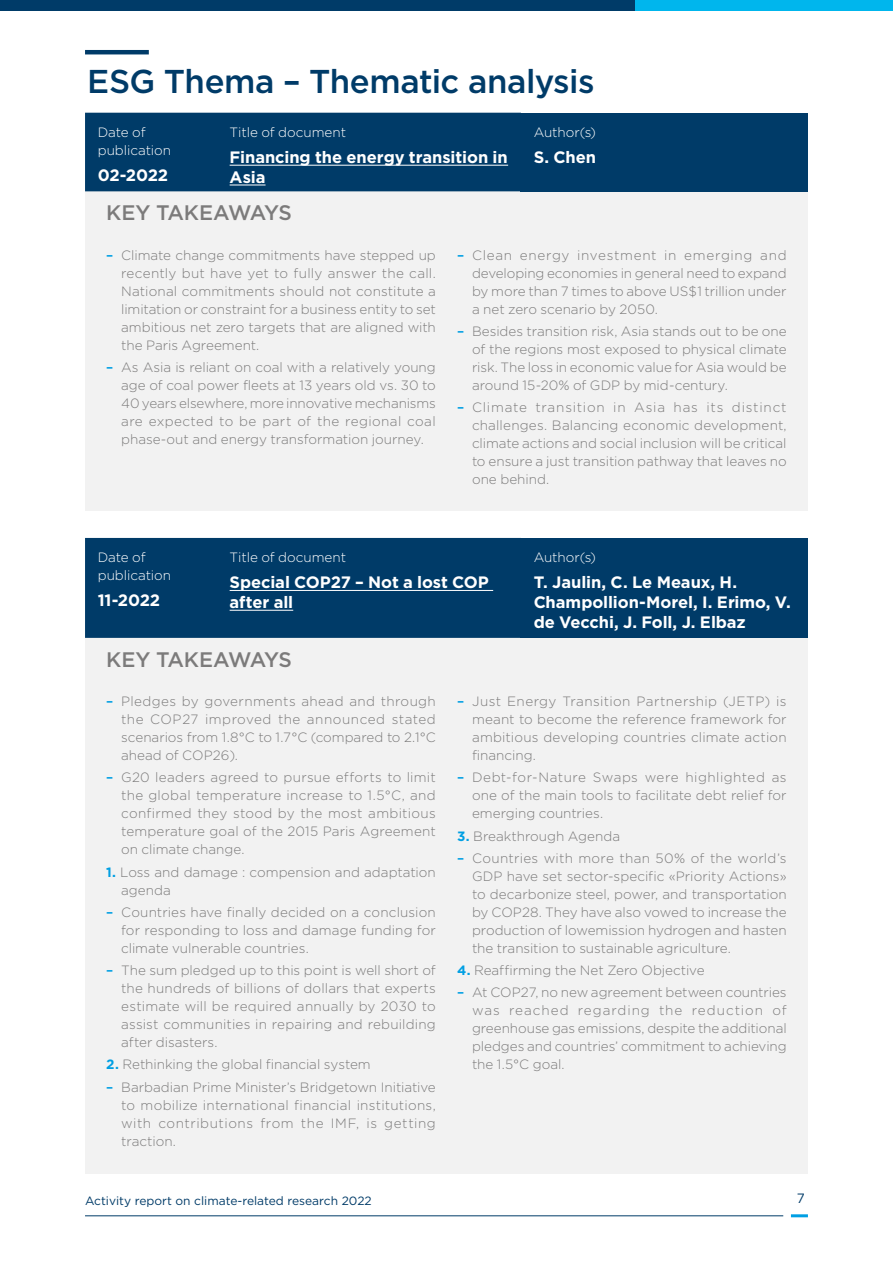
<style>
.page{position:relative;width:893px;height:1263px;background:#fff}
.page>*{position:absolute;margin:0;border:0;box-sizing:border-box;transform-origin:0 0}
.t1{font:500 33px "Gotham HTF";letter-spacing:-.015em;color:#003b68}
.t2{font:500 21px "Gotham HTF";letter-spacing:-.025em;color:#7c7b7b}
.t3{font:700 16.5px/19.8px "Gotham HTF";letter-spacing:-.005em;color:#fff}
.t4{font:300 13.5px/18px "Gotham HTF";color:#7c7b7b;text-align:justify}
.t5{font:300 13.5px/18px "Gotham HTF";letter-spacing:-.005em;color:#fff}
.t6{font:13.5px "Gotham HTF";color:#003b68}
.t7{font:12px "Gotham HTF";color:#003b68}
.s1{font-weight:500;color:#009fe3}
.s2{font-weight:700;color:#009fe3}
</style>
<div class="page">
<hr style="left:85px;top:1215px;width:698px;height:1px;background:#003b68">
<hr style="left:791px;top:1214px;width:17px;height:3px;background:#009fe3">
<div style="left:0;top:0;width:893px;height:11px;background:#003b68"></div>
<div style="left:635px;top:0;width:258px;height:11px;background:#00b6ed"></div>
<hr style="left:85px;top:50px;width:64px;height:4px;background:#003b68">
<div style="left:85px;top:175px;width:723px;height:336px;background:#f2f2f2"></div>
<div style="left:85px;top:113px;width:436px;height:78px;background:#003b68"></div>
<div style="left:521px;top:113px;width:287px;height:78px;background:#003b68"></div>
<hr style="left:230px;top:165px;width:278px;height:1px;background:#fff">
<hr style="left:230px;top:185px;width:36px;height:1px;background:#fff">
<div style="left:85px;top:622px;width:723px;height:552px;background:#f2f2f2"></div>
<div style="left:85px;top:538px;width:436px;height:100px;background:#003b68"></div>
<div style="left:521px;top:538px;width:287px;height:100px;background:#003b68"></div>
<hr style="left:230px;top:590px;width:263px;height:1px;background:#fff">
<hr style="left:230px;top:610px;width:63px;height:1px;background:#fff">
<h1 class="t1" style="left:87px;top:63px;width:509px">ESG Thema – Thematic analysis</h1>
<p class="t5" style="left:98px;top:123px;width:75px">Date of publication</p>
<p class="t3" style="left:98px;top:165px;width:72px">02-2022</p>
<p class="t5" style="left:230px;top:123px;width:118px">Title of document</p>
<p class="t3" style="left:230px;top:147px;width:280px">Financing the energy transition in<br>Asia</p>
<p class="t5" style="left:534px;top:123px;width:64px">Author(s)</p>
<p class="t3" style="left:534px;top:147px;width:64px">S. Chen</p>
<h2 class="t2" style="left:106px;top:201px;width:187px">KEY TAKEAWAYS</h2>
<p class="t4" style="left:121px;top:246px;width:316px;text-indent:-15px"><span class="s1">–</span> Climate change commitments have stepped up recently but have yet to fully answer the call.<br>National commitments should not constitute a limitation or constraint for a business entity to set ambitious net zero targets that are aligned with the Paris Agreement.</p>
<p class="t4" style="left:121px;top:358px;width:316px;text-indent:-15px"><span class="s1">–</span> As Asia is reliant on coal with a relatively young age of coal power fleets at 13 years old vs. 30 to 40 years elsewhere, more innovative mechanisms are expected to be part of the regional coal phase-out and energy transformation journey.</p>
<p class="t4" style="left:472px;top:246px;width:316px;text-indent:-15px"><span class="s1">–</span> Clean energy investment in emerging and developing economies in general need to expand by more than 7 times to above US$1 trillion under a net zero scenario by 2050.</p>
<p class="t4" style="left:472px;top:322px;width:316px;text-indent:-15px"><span class="s1">–</span> Besides transition risk, Asia stands out to be one of the regions most exposed to physical climate risk. The loss in economic value for Asia would be around 15-20% of GDP by mid-century.</p>
<p class="t4" style="left:472px;top:398px;width:316px;text-indent:-15px"><span class="s1">–</span> Climate transition in Asia has its distinct challenges. Balancing economic development, climate actions and social inclusion will be critical to ensure a just transition pathway that leaves no one behind.</p>
<p class="t5" style="left:98px;top:548px;width:75px">Date of publication</p>
<p class="t3" style="left:98px;top:590px;width:64px">11-2022</p>
<p class="t5" style="left:230px;top:548px;width:118px">Title of document</p>
<p class="t3" style="left:230px;top:572px;width:261px">Special COP27 – Not a lost COP after all</p>
<p class="t5" style="left:534px;top:548px;width:64px">Author(s)</p>
<p class="t3" style="left:534px;top:572px;width:259px">T. Jaulin, C. Le Meaux, H.<br>Champollion-Morel, I. Erimo, V. de Vecchi, J. Foll, J. Elbaz</p>
<h2 class="t2" style="left:106px;top:647px;width:187px">KEY TAKEAWAYS</h2>
<p class="t4" style="left:121px;top:692px;width:316px;text-indent:-15px"><span class="s1">–</span> Pledges by governments ahead and through the COP27 improved the announced stated scenarios from 1.8°C to 1.7°C (compared to 2.1°C ahead of COP26).</p>
<p class="t4" style="left:121px;top:768px;width:316px;text-indent:-15px"><span class="s1">–</span> G20 leaders agreed to pursue efforts to limit the global temperature increase to 1.5°C, and confirmed they stood by the most ambitious temperature goal of the 2015 Paris Agreement on climate change.</p>
<p class="t4" style="left:121px;top:863px;width:316px;text-indent:-15px"><span class="s2">1.</span> Loss and damage : compension and adaptation agenda</p>
<p class="t4" style="left:121px;top:903px;width:316px;text-indent:-15px"><span class="s1">–</span> Countries have finally decided on a conclusion for responding to loss and damage funding for climate vulnerable countries.</p>
<p class="t4" style="left:121px;top:961px;width:316px;text-indent:-15px"><span class="s1">–</span> The sum pledged up to this point is well short of the hundreds of billions of dollars that experts estimate will be required annually by 2030 to assist communities in repairing and rebuilding after disasters.</p>
<p class="t4" style="left:106px;top:1055px;width:266px"><span class="s2">2.</span> Rethinking the global financial system</p>
<p class="t4" style="left:121px;top:1078px;width:316px;text-indent:-15px"><span class="s1">–</span> Barbadian Prime Minister’s Bridgetown Initiative to mobilize international financial institutions, with contributions from the IMF, is getting traction.</p>
<p class="t4" style="left:472px;top:692px;width:316px;text-indent:-15px"><span class="s1">–</span> Just Energy Transition Partnership (JETP) is meant to become the reference framework for ambitious developing countries climate action financing.</p>
<p class="t4" style="left:472px;top:768px;width:316px;text-indent:-15px"><span class="s1">–</span> Debt-for-Nature Swaps were highlighted as one of the main tools to facilitate debt relief for emerging countries.</p>
<p class="t4" style="left:457px;top:826px;width:164px"><span class="s2">3.</span> Breakthrough Agenda</p>
<p class="t4" style="left:472px;top:849px;width:316px;text-indent:-15px"><span class="s1">–</span> Countries with more than 50% of the world’s GDP have set sector-specific «Priority Actions» to decarbonize steel, power, and transportation by COP28. They have also vowed to increase the production of lowemission hydrogen and hasten the transition to sustainable agriculture.</p>
<p class="t4" style="left:457px;top:961px;width:249px"><span class="s2">4.</span> Reaffirming the Net Zero Objective</p>
<p class="t4" style="left:472px;top:983px;width:316px;text-indent:-15px"><span class="s1">–</span> At COP27, no new agreement between countries was reached regarding the reduction of greenhouse gas emissions, despite the additional pledges and countries’ commitment to achieving the 1.5°C goal.</p>
<p class="t7" style="left:85px;top:1193px;width:288px">Activity report on climate-related research 2022</p>
<p class="t6" style="left:797px;top:1191px;width:10px">7</p>
</div>
